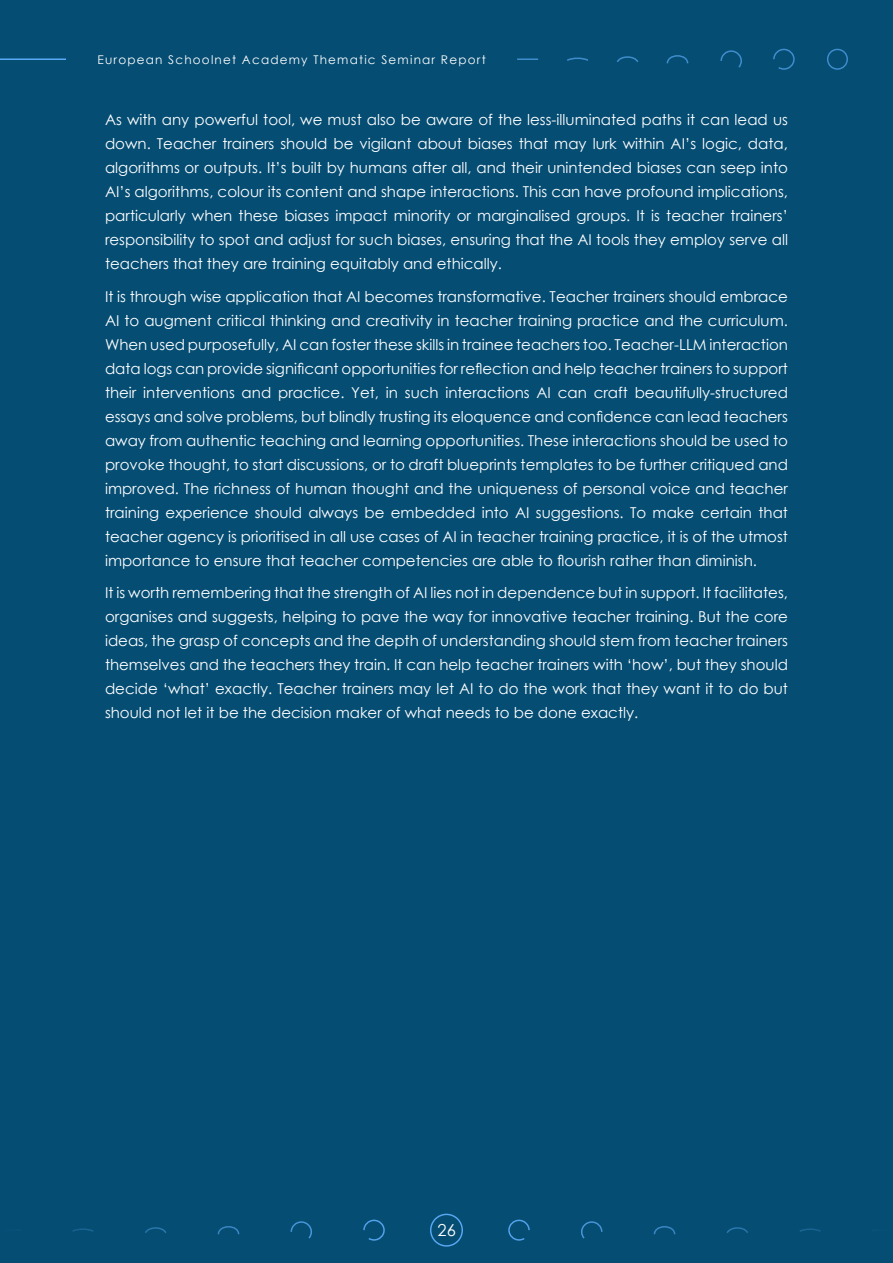
<style>
.page{position:relative;width:893px;height:1263px;background:#054d73}
.page>*{position:absolute;margin:0;border:0;box-sizing:border-box;transform-origin:0 0}
.t1{font:16.5px "Century Gothic";color:#fff}
.t2{font:15px/24px "Century Gothic";color:#fff;text-align:justify}
.t3{font:12px "Century Gothic";letter-spacing:.1em;color:#fff}
</style>
<div class="page">
<hr style="left:517px;top:58px;width:21px;height:2px;background:#59a9f5">
<svg style="left:567px;top:58px;width:21px;height:3px"></svg>
<svg style="left:617px;top:56px;width:22px;height:6px"></svg>
<svg style="left:666px;top:55px;width:23px;height:9px"></svg>
<svg style="left:827px;top:48px;width:21px;height:22px"></svg>
<svg style="left:720px;top:48px;width:75px;height:22px"></svg>
<hr style="left:0;top:58px;width:66px;height:2px;background:#59a9f5">
<hr style="left:0;top:1229px;width:21px;height:2px;background:#59a9f5">
<svg style="left:72px;top:1228px;width:21px;height:4px"></svg>
<svg style="left:145px;top:1227px;width:22px;height:6px"></svg>
<svg style="left:217px;top:1226px;width:23px;height:9px"></svg>
<svg style="left:430px;top:1213px;width:33px;height:34px"></svg>
<svg style="left:363px;top:1219px;width:22px;height:22px"></svg>
<svg style="left:290px;top:1221px;width:22px;height:18px"></svg>
<hr style="left:872px;top:1229px;width:21px;height:2px;background:#59a9f5">
<svg style="left:800px;top:1228px;width:21px;height:4px"></svg>
<svg style="left:727px;top:1227px;width:21px;height:6px"></svg>
<svg style="left:653px;top:1226px;width:23px;height:9px"></svg>
<svg style="left:508px;top:1219px;width:22px;height:22px"></svg>
<svg style="left:581px;top:1221px;width:22px;height:18px"></svg>
<p class="t3" style="left:97px;top:51px;width:390px">European Schoolnet Academy Thematic Seminar Report</p>
<p class="t2" style="left:105px;top:108px;width:684px">As with any powerful tool, we must also be aware of the less-illuminated paths it can lead us down. Teacher trainers should be vigilant about biases that may lurk within AI’s logic, data, algorithms or outputs. It’s built by humans after all, and their unintended biases can seep into AI’s algorithms, colour its content and shape interactions. This can have profound implications, particularly when these biases impact minority or marginalised groups. It is teacher trainers’ responsibility to spot and adjust for such biases, ensuring that the AI tools they employ serve all teachers that they are training equitably and ethically.</p>
<p class="t2" style="left:105px;top:284px;width:684px">It is through wise application that AI becomes transformative. Teacher trainers should embrace AI to augment critical thinking and creativity in teacher training practice and the curriculum.<br>When used purposefully, AI can foster these skills in trainee teachers too. Teacher-LLM interaction data logs can provide significant opportunities for reflection and help teacher trainers to support their interventions and practice. Yet, in such interactions AI can craft beautifully-structured essays and solve problems, but blindly trusting its eloquence and confidence can lead teachers away from authentic teaching and learning opportunities. These interactions should be used to provoke thought, to start discussions, or to draft blueprints templates to be further critiqued and improved. The richness of human thought and the uniqueness of personal voice and teacher training experience should always be embedded into AI suggestions. To make certain that teacher agency is prioritised in all use cases of AI in teacher training practice, it is of the utmost importance to ensure that teacher competencies are able to flourish rather than diminish.</p>
<p class="t2" style="left:105px;top:581px;width:684px">It is worth remembering that the strength of AI lies not in dependence but in support. It facilitates, organises and suggests, helping to pave the way for innovative teacher training. But the core ideas, the grasp of concepts and the depth of understanding should stem from teacher trainers themselves and the teachers they train. It can help teacher trainers with ‘how’, but they should decide ‘what’ exactly. Teacher trainers may let AI to do the work that they want it to do but should not let it be the decision maker of what needs to be done exactly.</p>
<p class="t1" style="left:438px;top:1219px;width:20px">26</p>
</div>
